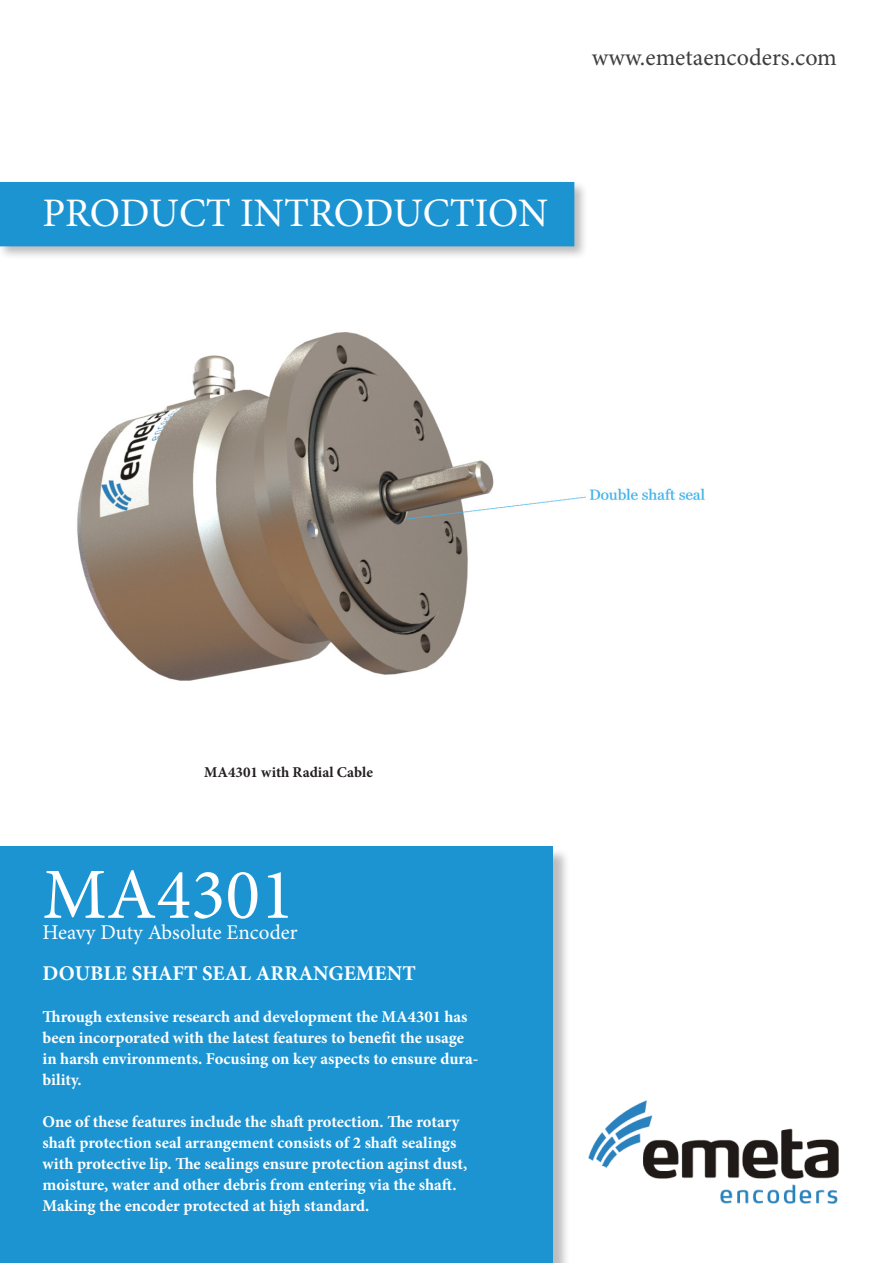
<style>
.page{position:relative;width:893px;height:1263px;background:#fff}
.page>*{position:absolute;margin:0;border:0;box-sizing:border-box;transform-origin:0 0}
.t1{font:72px "Minion Pro";color:#fff}
.t2{font:40.5px "Minion Pro";letter-spacing:-.005em;color:#fff}
.t3{font:24px "Minion Pro";color:#3e3e3f}
.t4{font:700 21px "Minion Pro";color:#fff}
.t5{font:21px "Minion Pro";color:#fff}
.Lista{font:700 16.5px/21px "Minion Pro";color:#fff}
.Lista-2{font:700 15px "Minion Pro";color:#231f20}
</style>
<div class="page">
<img style="left:588px;top:1100px;width:251px;height:104px">
<img style="left:77px;top:332px;width:629px;height:349px">
<div style="left:1px;top:847px;width:569px;height:416px;background:#231f20;opacity:.3"></div>
<div style="left:0;top:846px;width:553px;height:417px;background:#1c94d2"></div>
<div style="left:0;top:180px;width:588px;height:80px;background:#231f20;opacity:.3"></div>
<div style="left:0;top:182px;width:574px;height:64px;background:#1c94d2"></div>
<p class="t3" style="left:592px;top:42px;width:247px">www.emetaencoders.com</p>
<p class="t2" style="left:43px;top:186px;width:507px">PRODUCT INTRODUCTION</p>
<p class="Lista-2" style="left:204px;top:762px;width:170px">MA4301 with Radial Cable</p>
<p class="t1" style="left:43px;top:846px;width:254px">MA4301</p>
<p class="t5" style="left:43px;top:918px;width:256px">Heavy Duty Absolute Encoder</p>
<p class="t4" style="left:43px;top:958px;width:375px">DOUBLE SHAFT SEAL ARRANGEMENT</p>
<p class="Lista" style="left:43px;top:1006px;width:438px">Through extensive research and development the MA4301 has been incorporated with the latest features to benefit the usage in harsh environments. Focusing on key aspects to ensure dura&shy;bility.</p>
<p class="Lista" style="left:43px;top:1111px;width:426px">One of these features include the shaft protection. The rotary shaft protection seal arrangement consists of 2 shaft sealings with protective lip. The sealings ensure protection aginst dust, moisture, water and other debris from entering via the shaft.</p>
<p class="Lista" style="left:43px;top:1195px;width:328px">Making the encoder protected at high standard.</p>
</div>
